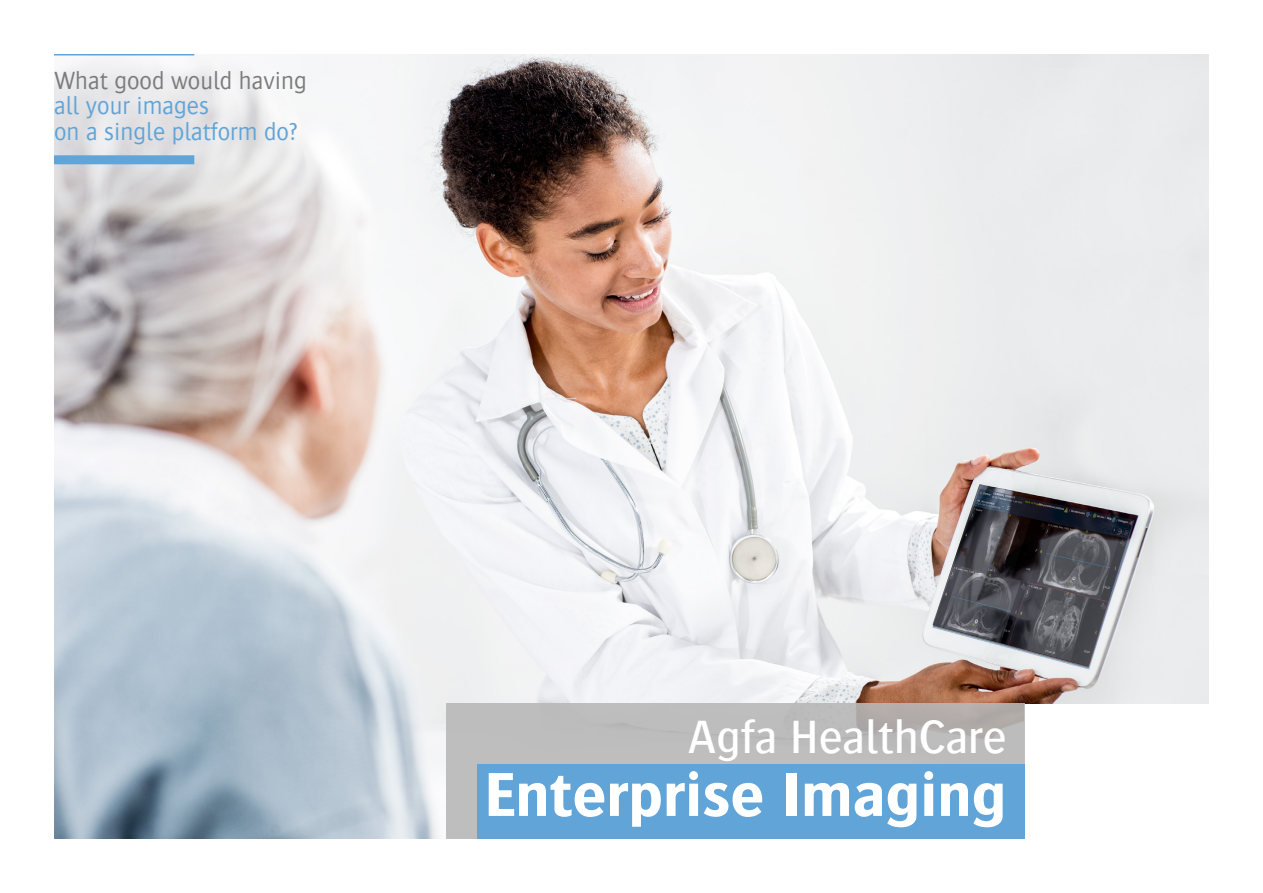
<style>
.page{position:relative;width:1263px;height:893px;background:#fff}
.page>*{position:absolute;margin:0;border:0;box-sizing:border-box;transform-origin:0 0}
.t1{font:700 64.5px "Bosis For Agfa";color:#fff}
.t2{font:500 48px "Bosis For Agfa";color:#fff}
.t3{font:300 25.5px/25.5px "Bosis For Agfa";color:#61a4d7}
.t4{font:300 25.5px "Bosis For Agfa";color:#7c7b7b}
</style>
<div class="page">
<img style="left:54px;top:54px;width:1155px;height:785px">
<hr style="left:54px;top:54px;width:140px;height:2px;background:#61a4d7">
<div style="left:1024px;top:704px;width:213px;height:149px;background:#fff"></div>
<div style="left:446px;top:704px;width:578px;height:135px;background:#b9b8b8"></div>
<div style="left:54px;top:155px;width:140px;height:9px;background:#61a4d7"></div>
<div style="left:477px;top:764px;width:547px;height:75px;background:#61a4d7"></div>
<p class="t4" style="left:54px;top:67px;width:254px">What good would having</p>
<p class="t3" style="left:54px;top:93px;width:245px">all your images<br>on a single platform do?</p>
<h2 class="t2" style="left:688px;top:711px;width:320px">Agfa HealthCare</h2>
<h1 class="t1" style="left:485px;top:759px;width:523px">Enterprise Imaging</h1>
</div>
